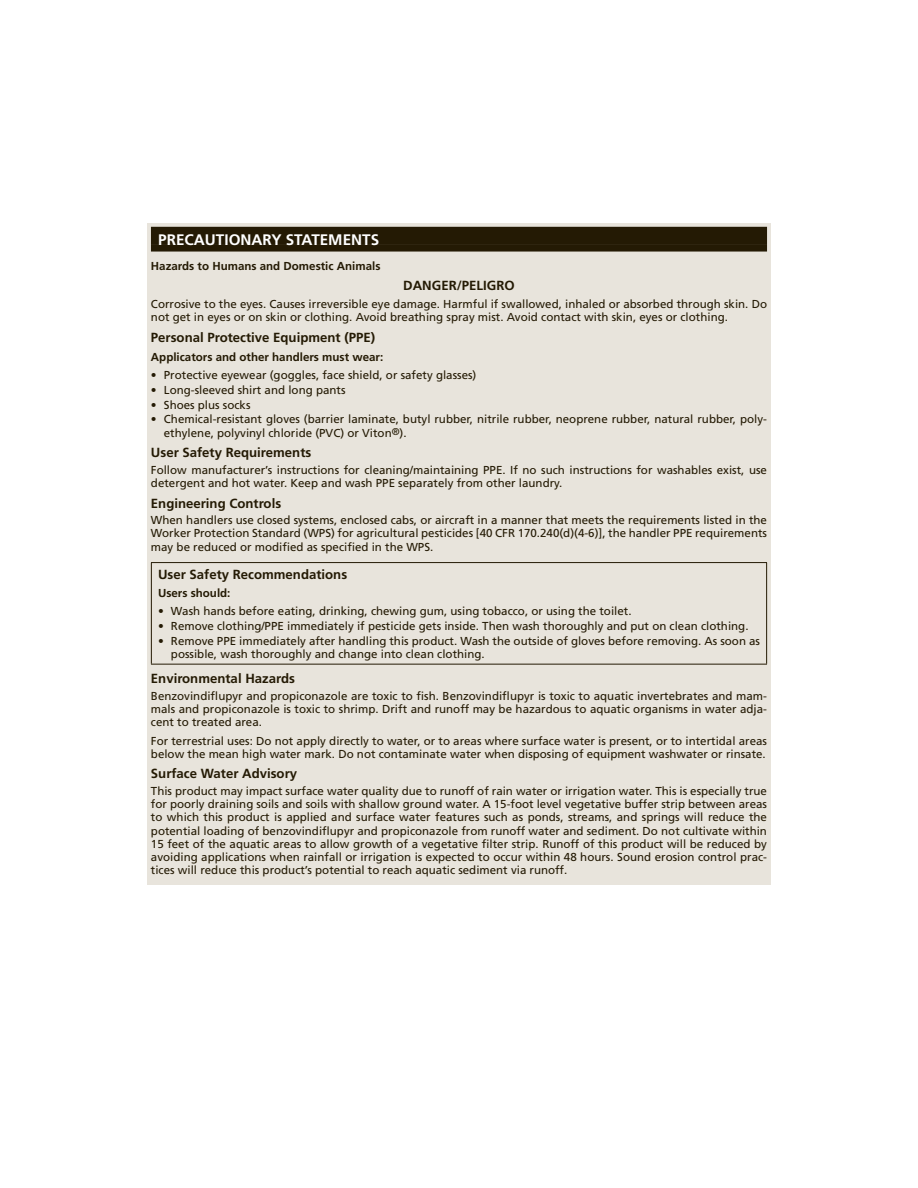
<style>
.page{position:relative;width:918px;height:1188px;background:#fff}
.page>*{position:absolute;margin:0;border:0;box-sizing:border-box;transform-origin:0 0}
.t1{font:700 15.3px "Frutiger LT Std";color:#fff}
.t2{font:700 13.2px "Frutiger LT Std";color:#241a04}
.t3{font:11.55px/13.2px "Frutiger LT Std";color:#241a04}
.t4{font:700 11.55px "Frutiger LT Std";color:#241a04}
</style>
<div class="page">
<div style="left:147px;top:223px;width:624px;height:662px;background:#e8e4dc"></div>
<div style="left:151px;top:227px;width:616px;height:18px;background:#241a04"></div>
<div style="left:151px;top:245px;width:616px;height:7px;background:#241a04"></div>
<hr style="left:151px;top:562px;width:616px;height:1px;background:#241a04">
<hr style="left:151px;top:563px;width:1px;height:101px;background:#241a04">
<hr style="left:766px;top:563px;width:1px;height:101px;background:#241a04">
<hr style="left:151px;top:664px;width:616px;height:1px;background:#241a04">
<h1 class="t1" style="left:158px;top:233px;width:222px">PRECAUTIONARY STATEMENTS</h1>
<p class="t4" style="left:151px;top:261px;width:231px">Hazards to Humans and Domestic Animals</p>
<p class="t2" style="left:403px;top:280px;width:113px">DANGER/PELIGRO</p>
<p class="t3" style="left:151px;top:298px;width:618px">Corrosive to the eyes. Causes irreversible eye damage. Harmful if swallowed, inhaled or absorbed through skin. Do not get in eyes or on skin or clothing. Avoid breathing spray mist. Avoid contact with skin, eyes or clothing.</p>
<p class="t2" style="left:151px;top:332px;width:226px">Personal Protective Equipment (PPE)</p>
<p class="t4" style="left:151px;top:352px;width:234px">Applicators and other handlers must wear:</p>
<p class="t3" style="left:151px;top:369px;width:327px">• Protective eyewear (goggles, face shield, or safety glasses)</p>
<p class="t3" style="left:151px;top:384px;width:196px">• Long-sleeved shirt and long pants</p>
<p class="t3" style="left:151px;top:399px;width:101px">• Shoes plus socks</p>
<p class="t3" style="left:164px;top:414px;width:605px;text-indent:-13px">• Chemical-resistant gloves (barrier laminate, butyl rubber, nitrile rubber, neoprene rubber, natural rubber, poly&shy;ethylene, polyvinyl chloride (PVC) or Viton<sup>®</sup>).</p>
<p class="t2" style="left:151px;top:447px;width:162px">User Safety Requirements</p>
<p class="t3" style="left:151px;top:464px;width:618px">Follow manufacturer’s instructions for cleaning/maintaining PPE. If no such instructions for washables exist, use detergent and hot water. Keep and wash PPE separately from other laundry.</p>
<p class="t2" style="left:151px;top:498px;width:132px">Engineering Controls</p>
<p class="t3" style="left:151px;top:515px;width:618px;text-align:justify">When handlers use closed systems, enclosed cabs, or aircraft in a manner that meets the requirements listed in the Worker Protection Standard (WPS) for agricultural pesticides [40 CFR 170.240(d)(4-6)], the handler PPE requirements may be reduced or modified as specified in the WPS.</p>
<p class="t2" style="left:158px;top:569px;width:191px">User Safety Recommendations</p>
<p class="t4" style="left:158px;top:588px;width:74px">Users should:</p>
<p class="t3" style="left:158px;top:605px;width:475px">• Wash hands before eating, drinking, chewing gum, using tobacco, or using the toilet.</p>
<p class="t3" style="left:158px;top:620px;width:592px">• Remove clothing/PPE immediately if pesticide gets inside. Then wash thoroughly and put on clean clothing.</p>
<p class="t3" style="left:171px;top:635px;width:591px;text-indent:-13px">• Remove PPE immediately after handling this product. Wash the outside of gloves before removing. As soon as possible, wash thoroughly and change into clean clothing.</p>
<p class="t2" style="left:151px;top:674px;width:146px">Environmental Hazards</p>
<p class="t3" style="left:151px;top:690px;width:618px;text-align:justify">Benzovindiflupyr and propiconazole are toxic to fish. Benzovindiflupyr is toxic to aquatic invertebrates and mam&shy;mals and propiconazole is toxic to shrimp. Drift and runoff may be hazardous to aquatic organisms in water adja&shy;cent to treated area.</p>
<p class="t3" style="left:151px;top:735px;width:618px">For terrestrial uses: Do not apply directly to water, or to areas where surface water is present, or to intertidal areas below the mean high water mark. Do not contaminate water when disposing of equipment washwater or rinsate.</p>
<p class="t2" style="left:151px;top:769px;width:148px">Surface Water Advisory</p>
<p class="t3" style="left:151px;top:785px;width:618px;text-align:justify">This product may impact surface water quality due to runoff of rain water or irrigation water. This is especially true for poorly draining soils and soils with shallow ground water. A 15-foot level vegetative buffer strip between areas to which this product is applied and surface water features such as ponds, streams, and springs will reduce the potential loading of benzovindiflupyr and propiconazole from runoff water and sediment. Do not cultivate within 15 feet of the aquatic areas to allow growth of a vegetative filter strip. Runoff of this product will be reduced by avoiding applications when rainfall or irrigation is expected to occur within 48 hours. Sound erosion control prac&shy;tices will reduce this product’s potential to reach aquatic sediment via runoff.</p>
</div>
